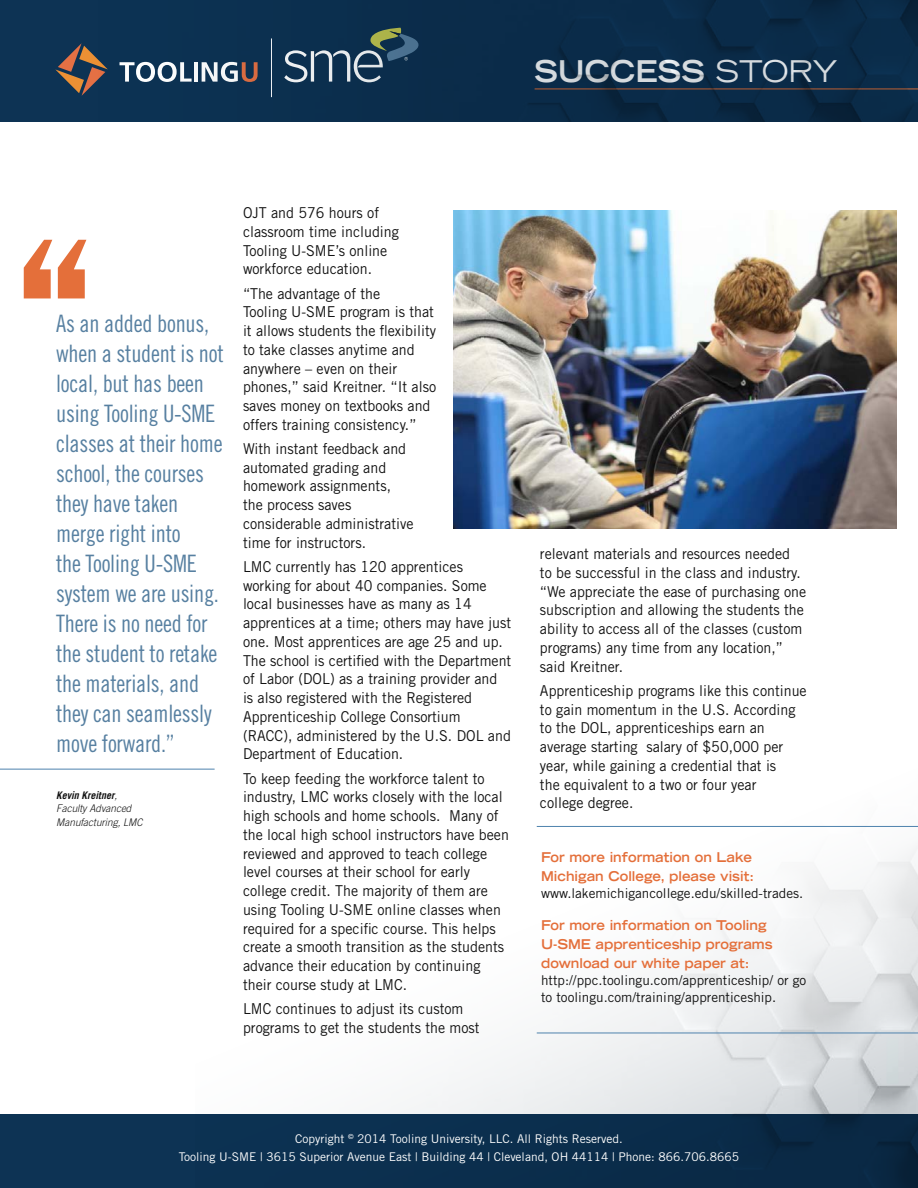
<style>
.page{position:relative;width:918px;height:1188px;background:#fff}
.page>*{position:absolute;margin:0;border:0;box-sizing:border-box;transform-origin:0 0}
.t1{font:700 expanded 30px "Trade Gothic LT Std";color:#fff;scale:.95 1}
.t2{font:24px/30px "Trade Gothic LT Std Cn 18";letter-spacing:-.01em;color:#5780a1;scale:.95 1}
.t3{font:15px/18.8px "Trade Gothic LT Std";color:#121212;scale:.95 1}
.t4{font:700 expanded 13.5px/18.8px "Trade Gothic LT Std";color:#e46f3a;scale:.95 1}
.t5{font:13.5px/17.2px "Trade Gothic LT Std";color:#121212}
.t6{font:12px/18px "Trade Gothic LT Std";color:#fff;text-align:center}
.t7{font:italic 300 10.5px/13.5px "Trade Gothic LT Std";color:#121212;scale:.95 1}
.s1{font-weight:400}
.s2{font-weight:700}
</style>
<div class="page">
<div style="left:0;top:1115px;width:918px;height:73px;background:#0d3354"></div>
<img style="left:195px;top:768px;width:723px;height:420px">
<div style="left:0;top:0;width:918px;height:122px;background:#0d3354"></div>
<svg style="left:55px;top:43px;width:43px;height:53px"></svg>
<svg style="left:24px;top:240px;width:62px;height:58px"></svg>
<hr style="left:0;top:769px;width:215px;height:1px;background:#4e82ad">
<img style="left:98px;top:0;width:820px;height:122px">
<img style="left:453px;top:211px;width:443px;height:317px">
<hr style="left:537px;top:826px;width:381px;height:1px;background:#4e82ad">
<hr style="left:537px;top:1033px;width:381px;height:1px;background:#4e82ad">
<h1 class="t1" style="left:534px;top:52px;width:321px">SUCCESS <span class="s1">STORY</span></h1>
<p class="t2" style="left:56px;top:308px;width:178px">As an added bonus, when a student is not local, but has been using Tooling U-SME classes at their home school, the courses they have taken merge right into<br>the Tooling U-SME system we are using.<br>There is no need for the student to retake the materials, and they can seamlessly move forward.”</p>
<p class="t7" style="left:56px;top:789px;width:93px"><span class="s2">Kevin Kreitner</span>,<br>Faculty Advanced<br>Manufacturing, LMC</p>
<p class="t3" style="left:243px;top:203px;width:166px">OJT and 576 hours of classroom time including<br>Tooling U-SME’s online workforce education.</p>
<p class="t3" style="left:243px;top:284px;width:205px">“The advantage of the<br>Tooling U-SME program is that it allows students the flexibility to take classes anytime and anywhere – even on their phones,” said Kreitner. “It also saves money on textbooks and offers training consistency.”</p>
<p class="t3" style="left:243px;top:439px;width:181px">With instant feedback and automated grading and homework assignments, the process saves considerable administrative time for instructors.</p>
<p class="t3" style="left:243px;top:557px;width:284px">LMC currently has 120 apprentices working for about 40 companies. Some local businesses have as many as 14 apprentices at a time; others may have just one. Most apprentices are age 25 and up.<br>The school is certified with the Department of Labor (DOL) as a training provider and is also registered with the Registered Apprenticeship College Consortium (RACC), administered by the U.S. DOL and Department of Education.</p>
<p class="t3" style="left:243px;top:769px;width:281px">To keep feeding the workforce talent to industry, LMC works closely with the local high schools and home schools. Many of the local high school instructors have been reviewed and approved to teach college level courses at their school for early college credit. The majority of them are using Tooling U-SME online classes when required for a specific course. This helps create a smooth transition as the students advance their education by continuing their course study at LMC.</p>
<p class="t3" style="left:243px;top:999px;width:251px">LMC continues to adjust its custom programs to get the students the most</p>
<p class="t3" style="left:540px;top:544px;width:282px">relevant materials and resources needed<br>to be successful in the class and industry. “We appreciate the ease of purchasing one subscription and allowing the students the ability to access all of the classes (custom programs) any time from any location,” said Kreitner.</p>
<p class="t3" style="left:540px;top:681px;width:282px">Apprenticeship programs like this continue to gain momentum in the U.S. According to the DOL, apprenticeships earn an average starting salary of $50,000 per year, while gaining a credential that is<br>the equivalent to a two or four year<br>college degree.</p>
<p class="t4" style="left:541px;top:847px;width:226px">For more information on Lake<br>Michigan College, please visit:</p>
<p class="t5" style="left:541px;top:884px;width:264px">www.lakemichigancollege.edu/skilled-trades.</p>
<p class="t4" style="left:541px;top:916px;width:245px">For more information on Tooling<br>U-SME apprenticeship programs download our white paper at:</p>
<p class="t5" style="left:541px;top:971px;width:267px">http://ppc.toolingu.com/apprenticeship/ or go to toolingu.com/training/apprenticeship.</p>
<p class="t6" style="left:179px;top:1129px;width:562px">Copyright <sup>©</sup> 2014 Tooling University, LLC. All Rights Reserved.<br>Tooling U-SME | 3615 Superior Avenue East | Building 44 | Cleveland, OH 44114 | Phone: 866.706.8665</p>
</div>
